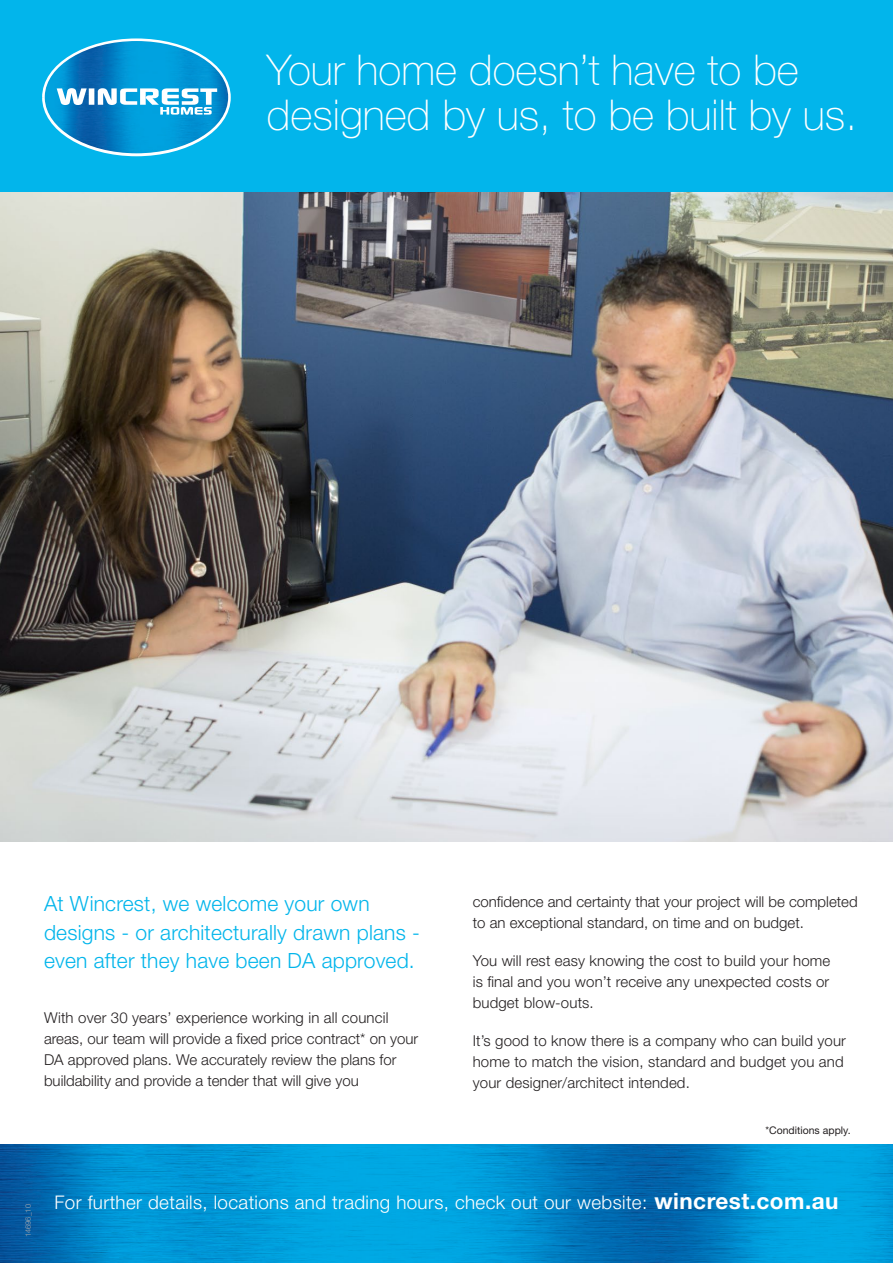
<style>
.page{position:relative;width:893px;height:1263px;background:#fff}
.page>*{position:absolute;margin:0;border:0;box-sizing:border-box;transform-origin:0 0}
.t1{font:100 42.45px/45px "Helvetica Neue LT Std";color:#fff}
.t2{font:300 21px/28.5px "Helvetica Neue LT Std";letter-spacing:.01em;color:#02b5eb}
.t3{font:300 19.5px "Helvetica Neue LT Std";color:#fff}
.t4{font:300 18.75px "Helvetica Neue LT Std";letter-spacing:.02em;color:#fff}
.t5{font:300 15px/21px "Helvetica Neue LT Std";color:#231f20}
.t6{font:10.5px "Helvetica Neue LT Std";color:#231f20}
.t7{font:300 7.5px "Helvetica Neue LT Std";color:#a8a9ad}
.s1{font-weight:700;font-size:22.5px}
</style>
<div class="page">
<img style="left:0;top:191px;width:893px;height:651px">
<div style="left:0;top:0;width:893px;height:191px;background:#02b5eb"></div>
<img style="left:0;top:1145px;width:893px;height:118px">
<svg style="left:45px;top:41px;width:183px;height:113px"></svg>
<h1 class="t1" style="left:267px;top:47px;width:592px">Your home doesn’t have to be designed by us, to be built by us.</h1>
<h2 class="t2" style="left:44px;top:889px;width:377px">At Wincrest, we welcome your own designs - or architecturally drawn plans - even after they have been DA approved.</h2>
<p class="t5" style="left:44px;top:1007px;width:376px">With over 30 years’ experience working in all council areas, our team will provide a fixed price contract* on your DA approved plans. We accurately review the plans for buildability and provide a tender that will give you</p>
<p class="t5" style="left:473px;top:891px;width:386px">confidence and certainty that your project will be completed to an exceptional standard, on time and on budget.</p>
<p class="t5" style="left:473px;top:950px;width:359px;text-align:justify">You will rest easy knowing the cost to build your home is final and you won’t receive any unexpected costs or budget blow-outs.</p>
<p class="t5" style="left:473px;top:1030px;width:375px">It’s good to know there is a company who can build your home to match the vision, standard and budget you and your designer/architect intended.</p>
<p class="t6" style="left:765px;top:1124px;width:87px">*Conditions apply.</p>
<p class="t7" style="left:24px;top:1237px;width:34px;rotate:-90deg">14696_10</p>
<p class="t4" style="left:55px;top:1191px;width:785px">For further details, locations and trading hours, check out our website: <span class="s1">wincrest.com.au</span></p>
<h3 class="t3" style="left:219px;top:1190px;width:173px">W | wincrest.com.au</h3>
<h3 class="t3" style="left:418px;top:1190px;width:257px">E | enquiries@wincrest.com.au</h3>
</div>
